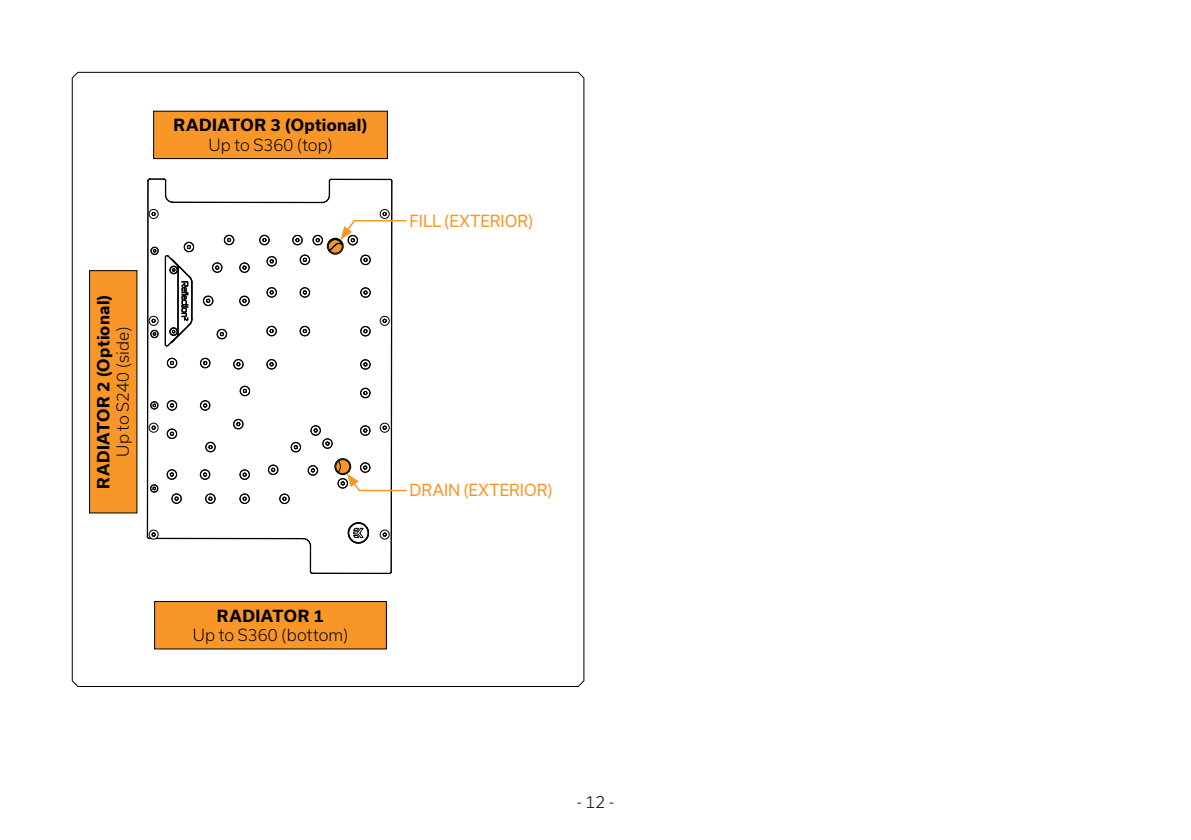
<style>
.page{position:relative;width:1191px;height:840px;background:#fff}
.page>*{position:absolute;margin:0;border:0;box-sizing:border-box;transform-origin:0 0}
.t1{font:300 16px "Usual";letter-spacing:.005em;color:#000}
.t2{font:700 16px "Usual";letter-spacing:.015em;color:#000}
.t3{font:16px "Usual";color:#f89728;scale:.96 1}
</style>
<div class="page">
<svg style="left:72px;top:72px;width:512px;height:614px"></svg>
<svg style="left:335px;top:458px;width:73px;height:33px"></svg>
<svg style="left:327px;top:211px;width:81px;height:56px"></svg>
<div style="left:155px;top:601px;width:231px;height:47px;background:#f89728"></div>
<div style="left:154px;top:600px;width:233px;height:49px;border:1px solid #000"></div>
<div style="left:154px;top:111px;width:233px;height:47px;background:#f89728"></div>
<div style="left:153px;top:111px;width:235px;height:48px;border:1px solid #000"></div>
<div style="left:90px;top:270px;width:47px;height:242px;background:#f89728"></div>
<div style="left:89px;top:270px;width:48px;height:243px;border:1px solid #000"></div>
<p class="t2" style="left:174px;top:116px;width:195px">RADIATOR 3 (Optional)</p>
<p class="t1" style="left:208px;top:135px;width:126px">Up to S360 (top)</p>
<p class="t2" style="left:94px;top:488px;width:195px;rotate:-90deg">RADIATOR 2 (Optional)</p>
<p class="t1" style="left:114px;top:456px;width:131px;rotate:-90deg">Up to S240 (side)</p>
<p class="t2" style="left:217px;top:606px;width:109px">RADIATOR 1</p>
<p class="t1" style="left:193px;top:625px;width:157px">Up to S360 (bottom)</p>
<p class="t3" style="left:409px;top:211px;width:130px">FILL (EXTERIOR)</p>
<p class="t3" style="left:409px;top:480px;width:150px">DRAIN (EXTERIOR)</p>
<p class="t1" style="left:577px;top:792px;width:39px">- 12 -</p>
</div>
